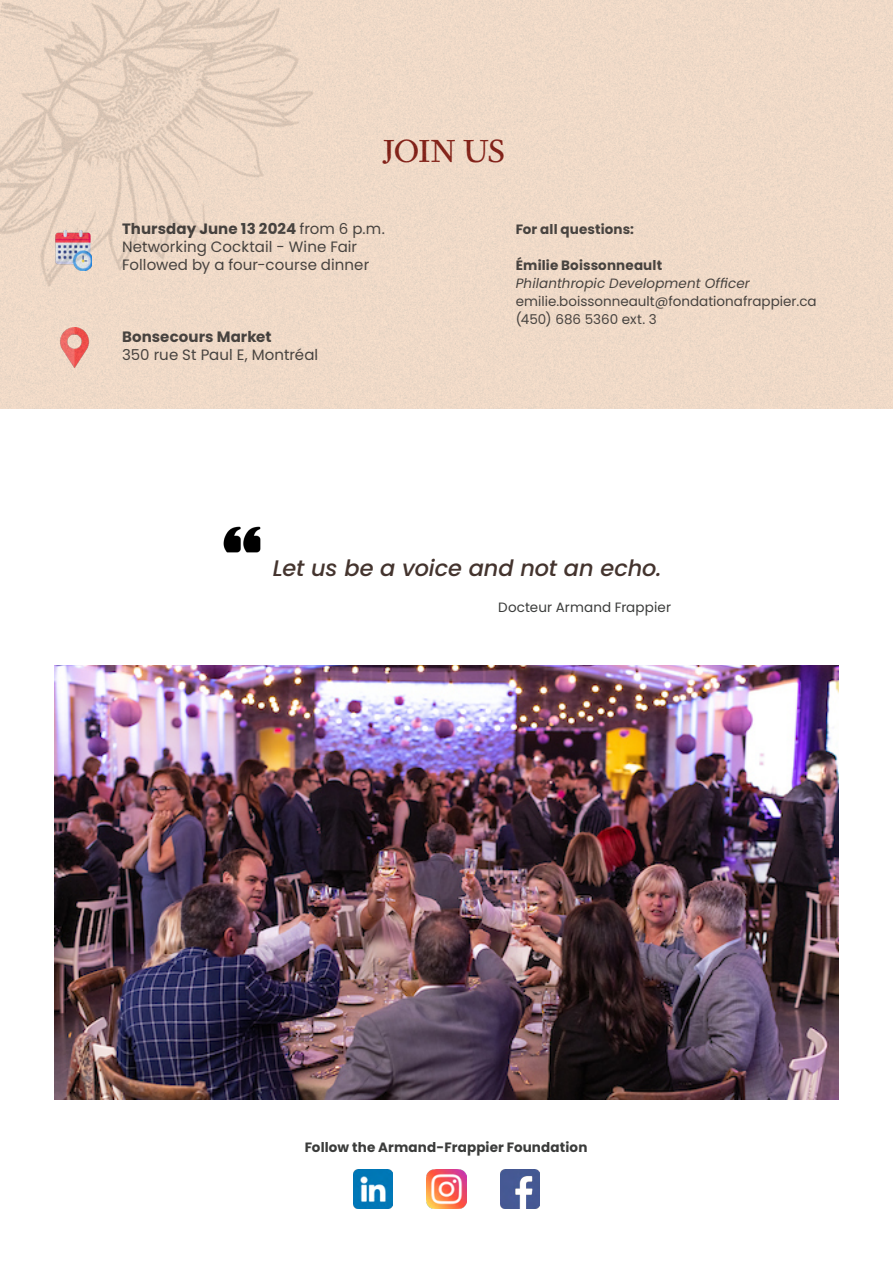
<style>
.page{position:relative;width:893px;height:1263px;background:#fff}
.page>*{position:absolute;margin:0;border:0;box-sizing:border-box;transform-origin:0 0}
.t1{font:33px "Corundum Text Book SC";letter-spacing:-.025em;color:#801710}
.t2{font:italic 500 22.5px "Poppins";letter-spacing:-.005em;color:#44342e}
.t3{font:15px/18px "Poppins";letter-spacing:.005em;color:#3b3c3b}
.t4{font:700 15px "Poppins";letter-spacing:.005em;color:#3b3c3b}
.t5{font:13.5px "Poppins";color:#3b3c3b}
.t6{font:700 13.5px "Poppins";letter-spacing:.01em;color:#3b3c3b}
.t7{font:italic 13.5px "Poppins";letter-spacing:.01em;color:#3b3c3b}
.s1{font-weight:700}
</style>
<div class="page">
<img style="left:54px;top:665px;width:785px;height:434px">
<img style="left:223px;top:526px;width:38px;height:27px">
<img style="left:501px;top:1170px;width:39px;height:39px">
<img style="left:427px;top:1170px;width:39px;height:39px">
<img style="left:353px;top:1170px;width:39px;height:39px">
<div style="left:0;top:0;width:893px;height:409px;background:#f0dac8"></div>
<img style="left:0;top:0;width:360px;height:352px">
<h1 class="t1" style="left:382px;top:127px;width:124px">JOIN US</h1>
<p class="t3" style="left:122px;top:220px;width:264px"><span class="s1">Thursday June 13 2024</span> from 6 p.m.<br>Networking Cocktail - Wine Fair<br>Followed by a four-course dinner</p>
<p class="t6" style="left:516px;top:221px;width:120px">For all questions:</p>
<p class="t6" style="left:516px;top:257px;width:148px">Émilie Boissonneault</p>
<p class="t7" style="left:516px;top:275px;width:236px">Philanthropic Development Officer</p>
<p class="t5" style="left:516px;top:293px;width:302px">emilie.boissonneault@fondationafrappier.ca</p>
<p class="t5" style="left:516px;top:311px;width:143px">(450) 686 5360 ext. 3</p>
<p class="t4" style="left:122px;top:328px;width:151px">Bonsecours Market</p>
<p class="t3" style="left:122px;top:346px;width:198px">350 rue St Paul E, Montréal</p>
<h2 class="t2" style="left:273px;top:555px;width:390px">Let us be a voice and not an echo.</h2>
<p class="t5" style="left:498px;top:599px;width:174px">Docteur Armand Frappier</p>
<p class="t6" style="left:305px;top:1139px;width:284px">Follow the Armand-Frappier Foundation</p>
</div>
